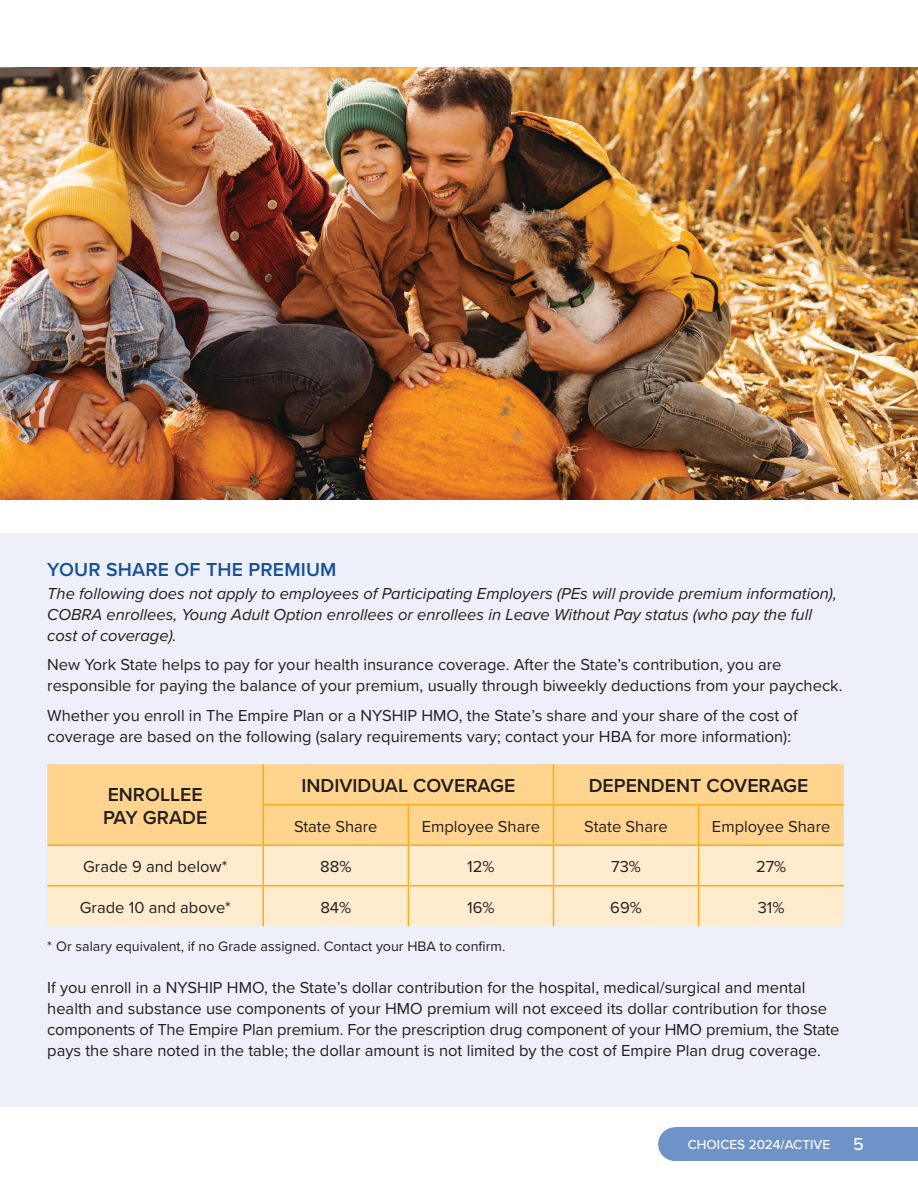
<style>
.page{position:relative;width:918px;height:1188px;background:#fff}
.page>*{position:absolute;margin:0;border:0;box-sizing:border-box;transform-origin:0 0}
._2024_Choices_Table_Categories_Black_Cen_{font:600 19.5px/22.5px "Proxima Nova";color:#231f20}
._2024_Choices_H2_PMS_13_15{font:600 19.5px "Proxima Nova";letter-spacing:.01em;color:#1a4f97}
.t1{font:500 18px "Proxima Nova";color:#fff}
._2024_Choices_Body_11_14{font:16.5px/21px "Proxima Nova";color:#231f20}
._2024_Choices_Body_11_14-2{font:italic 16.5px/21px "Proxima Nova";color:#231f20}
._2024_Choices_Premium_Table_Body_Ctr_11_1{font:16.5px "Proxima Nova";color:#231f20}
._2024_Choices_Footnotes_number_one_aster_{font:14.25px "Proxima Nova";color:#231f20}
.t2{font:500 13.5px "Proxima Nova";color:#fff}
</style>
<div class="page">
<div style="left:0;top:533px;width:918px;height:574px;background:#edf0f9"></div>
<img style="left:0;top:68px;width:918px;height:432px">
<div style="left:675px;top:1127px;width:243px;height:34px;background:#6e93c9"></div>
<div style="left:658px;top:1127px;width:34px;height:34px;background:#6e93c9;border-radius:50%"></div>
<div style="left:47px;top:764px;width:797px;height:80px;background:#ffd48e"></div>
<div style="left:47px;top:846px;width:797px;height:80px;background:#ffebce"></div>
<hr style="left:408px;top:805px;width:1px;height:39px;background:#fbae17">
<hr style="left:698px;top:805px;width:1px;height:39px;background:#fbae17">
<hr style="left:262px;top:846px;width:2px;height:39px;background:#fbae17">
<hr style="left:408px;top:846px;width:1px;height:39px;background:#fbae17">
<hr style="left:553px;top:846px;width:1px;height:39px;background:#fbae17">
<hr style="left:698px;top:846px;width:1px;height:39px;background:#fbae17">
<hr style="left:262px;top:886px;width:2px;height:40px;background:#fbae17">
<hr style="left:408px;top:886px;width:1px;height:40px;background:#fbae17">
<hr style="left:553px;top:886px;width:1px;height:40px;background:#fbae17">
<hr style="left:698px;top:886px;width:1px;height:40px;background:#fbae17">
<hr style="left:262px;top:804px;width:146px;height:1px;background:#fbae17">
<hr style="left:408px;top:804px;width:146px;height:1px;background:#fbae17">
<hr style="left:554px;top:804px;width:145px;height:1px;background:#fbae17">
<hr style="left:699px;top:804px;width:145px;height:1px;background:#fbae17">
<hr style="left:47px;top:844px;width:216px;height:2px;background:#fbae17">
<hr style="left:263px;top:844px;width:145px;height:2px;background:#fbae17">
<hr style="left:408px;top:844px;width:146px;height:2px;background:#fbae17">
<hr style="left:554px;top:844px;width:145px;height:2px;background:#fbae17">
<hr style="left:699px;top:844px;width:145px;height:2px;background:#fbae17">
<hr style="left:262px;top:764px;width:2px;height:40px;background:#fbae17">
<hr style="left:262px;top:805px;width:2px;height:39px;background:#fbae17">
<hr style="left:553px;top:764px;width:1px;height:40px;background:#fbae17">
<hr style="left:553px;top:805px;width:1px;height:39px;background:#fbae17">
<hr style="left:47px;top:885px;width:216px;height:1px;background:#fbae17">
<hr style="left:263px;top:885px;width:145px;height:1px;background:#fbae17">
<hr style="left:408px;top:885px;width:146px;height:1px;background:#fbae17">
<hr style="left:554px;top:885px;width:145px;height:1px;background:#fbae17">
<hr style="left:699px;top:885px;width:145px;height:1px;background:#fbae17">
<p class="_2024_Choices_H2_PMS_13_15" style="left:47px;top:555px;width:291px">YOUR SHARE OF THE PREMIUM</p>
<p class="_2024_Choices_Body_11_14-2" style="left:47px;top:582px;width:791px">The following does not apply to employees of Participating Employers (PEs will provide premium information),<br>COBRA enrollees, Young Adult Option enrollees or enrollees in Leave Without Pay status (who pay the full cost of coverage).</p>
<p class="_2024_Choices_Body_11_14" style="left:47px;top:654px;width:797px">New York State helps to pay for your health insurance coverage. After the State’s contribution, you are responsible for paying the balance of your premium, usually through biweekly deductions from your paycheck.</p>
<p class="_2024_Choices_Body_11_14" style="left:47px;top:704px;width:752px">Whether you enroll in The Empire Plan or a NYSHIP HMO, the State’s share and your share of the cost of coverage are based on the following (salary requirements vary; contact your HBA for more information):</p>
<p class="_2024_Choices_Table_Categories_Black_Cen_" style="left:103px;top:783px;width:106px">ENROLLEE<br>PAY GRADE</p>
<p class="_2024_Choices_Table_Categories_Black_Cen_" style="left:301px;top:774px;width:215px">INDIVIDUAL COVERAGE</p>
<p class="_2024_Choices_Table_Categories_Black_Cen_" style="left:589px;top:774px;width:221px">DEPENDENT COVERAGE</p>
<p class="_2024_Choices_Premium_Table_Body_Ctr_11_1" style="left:294px;top:814px;width:85px">State Share</p>
<p class="_2024_Choices_Premium_Table_Body_Ctr_11_1" style="left:422px;top:814px;width:120px">Employee Share</p>
<p class="_2024_Choices_Premium_Table_Body_Ctr_11_1" style="left:584px;top:814px;width:85px">State Share</p>
<p class="_2024_Choices_Premium_Table_Body_Ctr_11_1" style="left:712px;top:814px;width:120px">Employee Share</p>
<p class="_2024_Choices_Premium_Table_Body_Ctr_11_1" style="left:83px;top:854px;width:146px">Grade 9 and below*</p>
<p class="_2024_Choices_Premium_Table_Body_Ctr_11_1" style="left:320px;top:854px;width:33px">88%</p>
<p class="_2024_Choices_Premium_Table_Body_Ctr_11_1" style="left:467px;top:854px;width:29px">12%</p>
<p class="_2024_Choices_Premium_Table_Body_Ctr_11_1" style="left:611px;top:854px;width:31px">73%</p>
<p class="_2024_Choices_Premium_Table_Body_Ctr_11_1" style="left:756px;top:854px;width:32px">27%</p>
<p class="_2024_Choices_Premium_Table_Body_Ctr_11_1" style="left:80px;top:895px;width:152px">Grade 10 and above*</p>
<p class="_2024_Choices_Premium_Table_Body_Ctr_11_1" style="left:320px;top:895px;width:32px">84%</p>
<p class="_2024_Choices_Premium_Table_Body_Ctr_11_1" style="left:467px;top:895px;width:29px">16%</p>
<p class="_2024_Choices_Premium_Table_Body_Ctr_11_1" style="left:610px;top:895px;width:33px">69%</p>
<p class="_2024_Choices_Premium_Table_Body_Ctr_11_1" style="left:758px;top:895px;width:28px">31%</p>
<p class="_2024_Choices_Footnotes_number_one_aster_" style="left:47px;top:936px;width:460px">* Or salary equivalent, if no Grade assigned. Contact your HBA to confirm.</p>
<p class="_2024_Choices_Body_11_14" style="left:47px;top:976px;width:794px">If you enroll in a NYSHIP HMO, the State’s dollar contribution for the hospital, medical/surgical and mental health and substance use components of your HMO premium will not exceed its dollar contribution for those components of The Empire Plan premium. For the prescription drug component of your HMO premium, the State pays the share noted in the table; the dollar amount is not limited by the cost of Empire Plan drug coverage.</p>
<p class="t2" style="left:688px;top:1134px;width:144px">CHOICES 2024/ACTIVE</p>
<p class="t1" style="left:853px;top:1131px;width:12px">5</p>
</div>
